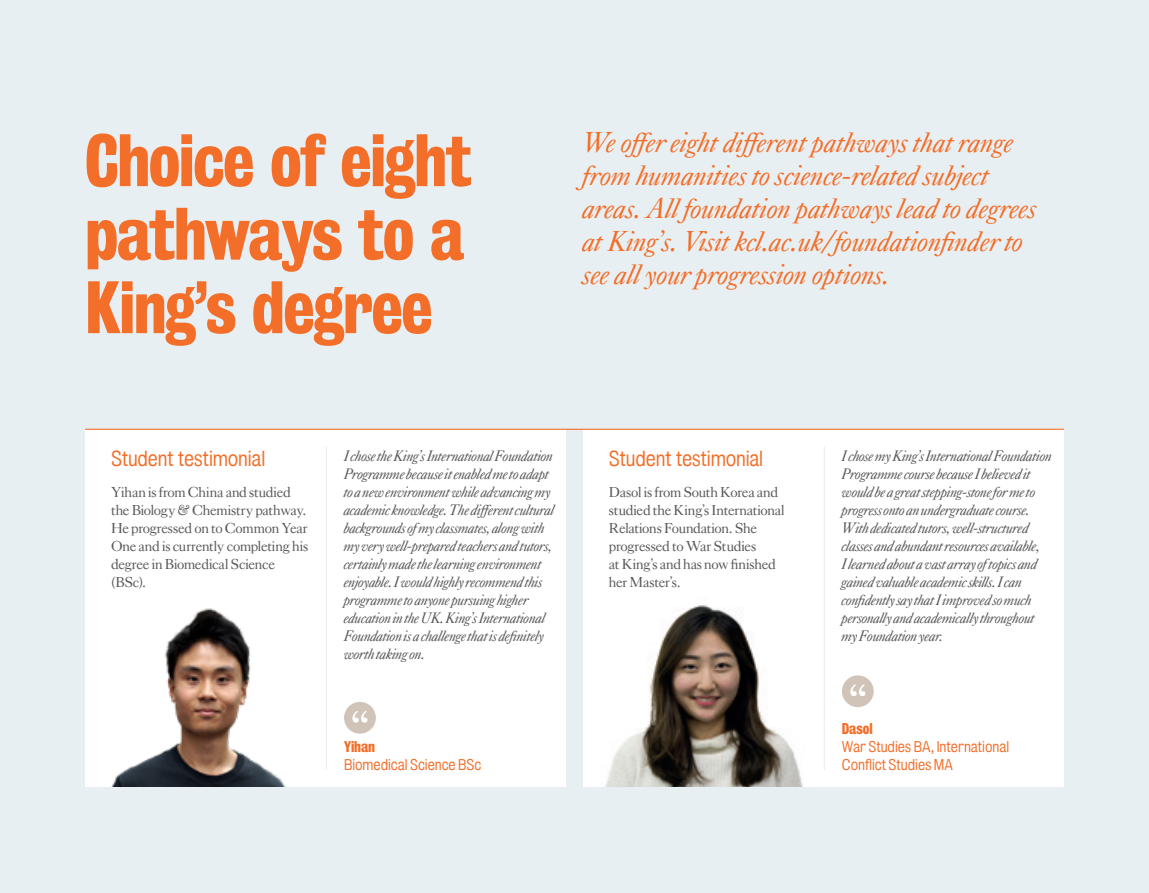
<style>
.page{position:relative;width:1149px;height:893px;background:#fff}
.page>*{position:absolute;margin:0;border:0;box-sizing:border-box;transform-origin:0 0}
.PAGE_TITLE{font:67.5px/73.5px "Kings Bureau Grot Three Seven";letter-spacing:-.02em;color:#f36e28;text-align:justify}
.INTRO_ITALICS{font:italic 28.5px/33px "Kings Caslon Display";color:#f36e28}
.SECTION_TITLE{font:19.95px "Kings Bureau Grot Five One";letter-spacing:-.01em;color:#f36e28}
.Body_Copy{font:italic 15px/18px "Kings Caslon Display";letter-spacing:-.025em;color:#57585a}
.Body_Copy-2{font:14.25px/18px "Kings Caslon Display";letter-spacing:-.02em;color:#57585a}
.QUOTE_-_Student_Name{font:14.25px/18px "Kings Bureau Grot Five One";letter-spacing:-.005em;color:#f36e28}
.s1{font-family:"Kings Bureau Grot Three Seven"}
</style>
<div class="page">
<div style="left:0;top:0;width:1148px;height:893px;background:#e8eff2"></div>
<div style="left:583px;top:429px;width:480px;height:358px;background:#fff"></div>
<div style="left:85px;top:429px;width:481px;height:358px;background:#fff"></div>
<img style="left:605px;top:605px;width:198px;height:182px">
<hr style="left:823px;top:446px;width:1px;height:324px;background:#e8eff2">
<div style="left:344px;top:702px;width:32px;height:32px;background:#d0c4b9;border-radius:50%"></div>
<svg style="left:352px;top:711px;width:15px;height:12px"></svg>
<div style="left:841px;top:675px;width:32px;height:32px;background:#d0c4b9;border-radius:50%"></div>
<svg style="left:850px;top:684px;width:15px;height:12px"></svg>
<img style="left:111px;top:608px;width:175px;height:179px">
<hr style="left:326px;top:446px;width:1px;height:324px;background:#e8eff2">
<hr style="left:85px;top:429px;width:978px;height:1px;background:#f36e28">
<p class="PAGE_TITLE" style="left:85px;top:124px;width:388px">Choice of eight pathways to a King’s degree</p>
<p class="INTRO_ITALICS" style="left:583px;top:127px;width:455px">We offer eight different pathways that range from humanities to science-related subject areas. All foundation pathways lead to degrees at King’s. Visit kcl.ac.uk/foundationfinder to see all your progression options.</p>
<p class="SECTION_TITLE" style="left:111px;top:448px;width:156px">Student testimonial</p>
<p class="Body_Copy-2" style="left:111px;top:483px;width:199px">Yihan is from China and studied the Biology &amp; Chemistry pathway.<br>He progressed on to Common Year<br>One and is currently completing his degree in Biomedical Science (BSc).</p>
<p class="Body_Copy" style="left:344px;top:447px;width:212px">I chose the King’s International Foundation Programme because it enabled me to adapt to a new environment while advancing my academic knowledge. The different cultural backgrounds of my classmates, along with my very well-prepared teachers and tutors, certainly made the learning environment enjoyable. I would highly recommend this programme to anyone pursuing higher education in the UK. King’s International Foundation is a challenge that is definitely worth taking on.</p>
<p class="QUOTE_-_Student_Name" style="left:344px;top:737px;width:139px"><span class="s1">Yihan<br></span>Biomedical Science BSc</p>
<p class="SECTION_TITLE" style="left:608px;top:448px;width:156px">Student testimonial</p>
<p class="Body_Copy-2" style="left:608px;top:483px;width:177px">Dasol is from South Korea and studied the King’s International<br>Relations Foundation. She progressed to War Studies<br>at King’s and has now finished her Master’s.</p>
<p class="Body_Copy" style="left:841px;top:447px;width:212px">I chose my King’s International Foundation Programme course because I believed it would be a great stepping-stone for me to progress onto an undergraduate course.<br>With dedicated tutors, well-structured classes and abundant resources available,<br>I learned about a vast array of topics and gained valuable academic skills. I can confidently say that I improved so much personally and academically throughout my Foundation year.</p>
<p class="QUOTE_-_Student_Name" style="left:841px;top:719px;width:169px"><span class="s1">Dasol<br></span>War Studies BA, International<br>Conflict Studies MA</p>
</div>
